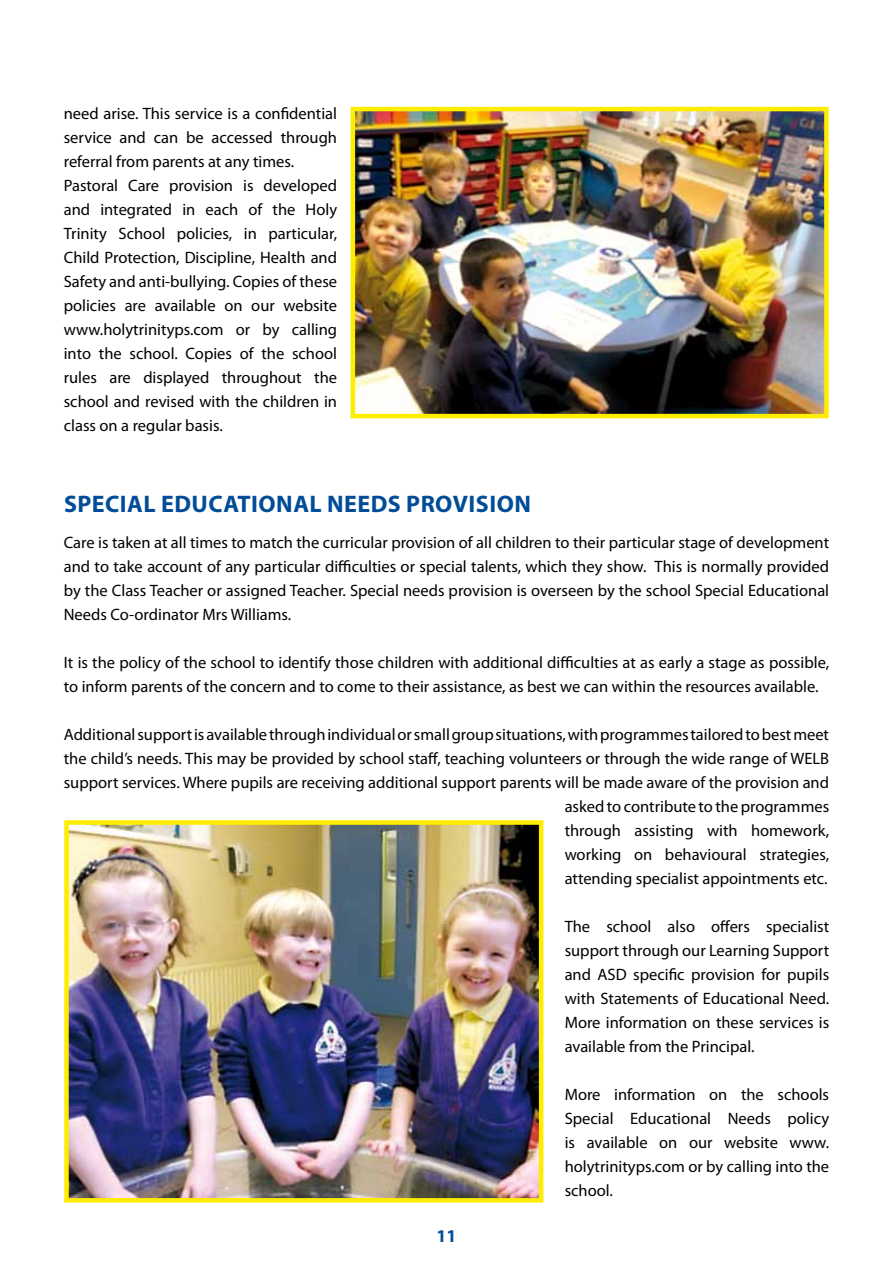
<style>
.page{position:relative;width:893px;height:1263px;background:#fff}
.page>*{position:absolute;margin:0;border:0;box-sizing:border-box;transform-origin:0 0}
.t1{font:700 24px "Myriad Pro";letter-spacing:.02em;color:#004c98}
.t2{font:700 18px "Myriad Pro";color:#004c98}
.t3{font:16.5px/24px "Myriad Pro";color:#000;text-align:justify}
</style>
<div class="page">
<img style="left:69px;top:825px;width:469px;height:372px">
<div style="left:64px;top:820px;width:479px;height:382px;border:4px solid #ffed00"></div>
<img style="left:356px;top:112px;width:468px;height:301px">
<div style="left:351px;top:107px;width:478px;height:311px;border:4px solid #ffed00"></div>
<p class="t3" style="left:64px;top:101px;width:275px;text-align:left">need arise. This service is a confidential service and can be accessed through referral from parents at any times.<br>Pastoral Care provision is developed and integrated in each of the Holy Trinity School policies, in particular, Child Protection, Discipline, Health and Safety and anti-bullying. Copies of these policies are available on our website www.holytrinityps.com or by calling into the school. Copies of the school rules are displayed throughout the school and revised with the children in class on a regular basis.</p>
<h1 class="t1" style="left:64px;top:488px;width:113px">SPECIALEDUC</h1>
<h1 class="t1" style="left:223px;top:488px;width:29px">ATION</h1>
<h1 class="t1" style="left:293px;top:488px;width:210px">AL NEEDS PROVISION</h1>
<p class="t3" style="left:64px;top:530px;width:767px">Care is taken at all times to match the curricular provision of all children to their particular stage of development and to take account of any particular difficulties or special talents, which they show. This is normally provided by the Class Teacher or assigned Teacher. Special needs provision is overseen by the school Special Educational Needs Co-ordinator Mrs Williams.</p>
<p class="t3" style="left:64px;top:650px;width:767px">It is the policy of the school to identify those children with additional difficulties at as early a stage as possible, to inform parents of the concern and to come to their assistance, as best we can within the resources available.</p>
<p class="t3" style="left:64px;top:722px;width:767px;text-align:right">Additional support is available through individual or small group situations, with programmes tailored to best meet the child’s needs. This may be provided by school staff, teaching volunteers or through the wide range of WELB support services. Where pupils are receiving additional support parents will be made aware of the provision and asked to contribute to the programmes<br>through assisting with homework,<br>working on behavioural strategies,<br>attending specialist appointments etc.</p>
<p class="t3" style="left:565px;top:914px;width:266px">The school also offers specialist support through our Learning Support and ASD specific provision for pupils with Statements of Educational Need.<br>More information on these services is available from the Principal.</p>
<p class="t3" style="left:565px;top:1082px;width:266px">More information on the schools Special Educational Needs policy is available on our website www. holytrinityps.com or by calling into the school.</p>
<p class="t2" style="left:436px;top:1225px;width:21px">11</p>
</div>
